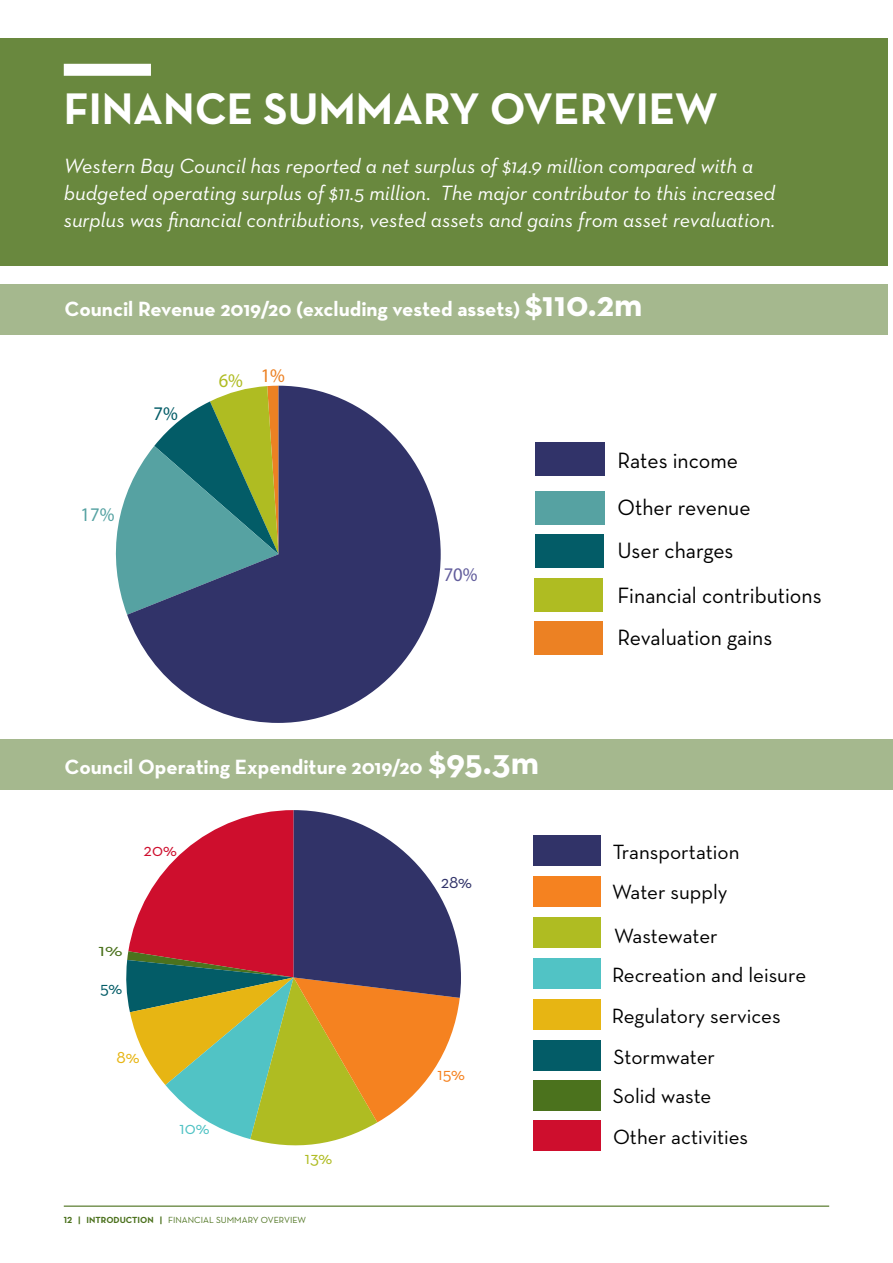
<style>
.page{position:relative;width:893px;height:1263px;background:#fff}
.page>*{position:absolute;margin:0;border:0;box-sizing:border-box;transform-origin:0 0}
.t1{font:700 45px "Neutraface Text";color:#fff}
.t2{font:22.65px/47.2px "Neutraface Text";color:#000;scale:.96 1}
.t3{font:italic 21px/27px "Neutraface Text";color:#fff}
.t4{font:21px "Neutraface Text";color:#000}
.t5{font:700 21px "Neutraface Text";color:#fff}
.t6{font:19.35px "Myriad Pro";color:#625d9c;scale:.96 1}
.t7{font:19.35px "Myriad Pro";color:#56a2a2;scale:.96 1}
.t8{font:19.35px "Myriad Pro";color:#035c67;scale:.96 1}
.t9{font:19.35px "Myriad Pro";color:#afbc22;scale:.96 1}
.t10{font:19.35px "Myriad Pro";color:#ec8123;scale:.96 1}
.t11{font:18px "Neutraface Text";color:#313369}
.t12{font:18px "Neutraface Text";color:#f58220}
.t13{font:18px "Neutraface Text";color:#afbc22}
.t14{font:18px "Neutraface Text";color:#51c3c5}
.t15{font:18px "Neutraface Text";color:#ce0e2d}
.t16{font:18px "Neutraface Text";color:#e7b513}
.t17{font:18px "Neutraface Text";color:#035c67}
.t18{font:18px "Neutraface Text";color:#4b721d;scale:1.27 1}
.t19{font:9px "Neutraface Text";color:#4b711d}
.s1{font-size:36px}
.s2{font-weight:700}
</style>
<div class="page">
<hr style="left:64px;top:1205px;width:765px;height:2px;background:#4b711d">
<div style="left:0;top:739px;width:893px;height:51px;background:#a5b88e"></div>
<div style="left:0;top:38px;width:888px;height:227px;background:#69883e"></div>
<div style="left:64px;top:64px;width:87px;height:12px;background:#fff"></div>
<div style="left:0;top:284px;width:888px;height:51px;background:#a5b88e"></div>
<svg style="left:115px;top:493px;width:12px;height:121px"></svg>
<svg style="left:127px;top:386px;width:314px;height:337px;fill:#313369"></svg>
<div style="left:536px;top:443px;width:69px;height:33px;background:#313369"></div>
<div style="left:536px;top:535px;width:68px;height:33px;background:#035c67"></div>
<div style="left:535px;top:621px;width:68px;height:33px;background:#ec8123"></div>
<div style="left:536px;top:491px;width:69px;height:33px;background:#56a2a2"></div>
<div style="left:535px;top:579px;width:68px;height:33px;background:#afbc22"></div>
<svg style="left:126px;top:810px;width:335px;height:336px"></svg>
<div style="left:533px;top:835px;width:68px;height:31px;background:#313368"></div>
<div style="left:533px;top:876px;width:68px;height:30px;background:#f58220"></div>
<div style="left:533px;top:917px;width:68px;height:31px;background:#afbc22"></div>
<div style="left:533px;top:1040px;width:68px;height:31px;background:#035c67"></div>
<div style="left:533px;top:1080px;width:68px;height:31px;background:#4b721d"></div>
<div style="left:533px;top:958px;width:68px;height:31px;background:#51c3c5"></div>
<div style="left:533px;top:999px;width:68px;height:30px;background:#e7b513"></div>
<div style="left:533px;top:1120px;width:68px;height:31px;background:#ce0e2d"></div>
<h1 class="t1" style="left:64px;top:80px;width:656px">FINANCE SUMMARY OVERVIEW</h1>
<p class="t3" style="left:64px;top:152px;width:713px">Western Bay Council has reported a net surplus of $14.9 million compared with a budgeted operating surplus of $11.5 million. The major contributor to this increased surplus was financial contributions, vested assets and gains from asset revaluation.</p>
<p class="t5" style="left:65px;top:295px;width:580px">Council Revenue 2019/20 (excluding vested assets) <span class="s1">$110.2m</span></p>
<p class="t7" style="left:81px;top:502px;width:37px">17%</p>
<p class="t8" style="left:154px;top:401px;width:27px">7%</p>
<p class="t9" style="left:219px;top:369px;width:27px">6%</p>
<p class="t10" style="left:261px;top:364px;width:27px">1%</p>
<p class="t6" style="left:444px;top:562px;width:37px">70%</p>
<p class="t5" style="left:65px;top:754px;width:476px">Council Operating Expenditure 2019/20 <span class="s1">$95.3m</span></p>
<p class="t15" style="left:144px;top:839px;width:35px">20%</p>
<p class="t18" style="left:99px;top:938px;width:20px">1%</p>
<p class="t17" style="left:100px;top:976px;width:24px">5%</p>
<p class="t16" style="left:117px;top:1046px;width:24px">8%</p>
<p class="t14" style="left:180px;top:1116px;width:31px">10%</p>
<p class="t13" style="left:305px;top:1146px;width:29px">13%</p>
<p class="t19" style="left:64px;top:1214px;width:244px"><span class="s2">12 | INTRODUCTION |</span> FINANCIAL SUMMARY OVERVIEW</p>
<p class="t11" style="left:441px;top:870px;width:33px">28%</p>
<p class="t12" style="left:438px;top:1063px;width:29px">15%</p>
<p class="t2" style="left:617px;top:436px;width:140px">Rates income<br>Other revenue</p>
<p class="t2" style="left:617px;top:526px;width:122px">User charges</p>
<p class="t2" style="left:617px;top:571px;width:214px">Financial contributions</p>
<p class="t2" style="left:617px;top:613px;width:163px">Revaluation gains</p>
<p class="t4" style="left:613px;top:839px;width:128px">Transportation</p>
<p class="t4" style="left:612px;top:878px;width:117px">Water supply</p>
<p class="t4" style="left:614px;top:922px;width:105px">Wastewater</p>
<p class="t4" style="left:612px;top:961px;width:196px">Recreation and leisure</p>
<p class="t4" style="left:612px;top:1002px;width:170px">Regulatory services</p>
<p class="t4" style="left:613px;top:1044px;width:103px">Stormwater</p>
<p class="t4" style="left:613px;top:1083px;width:100px">Solid waste</p>
<p class="t4" style="left:613px;top:1123px;width:137px">Other activities</p>
</div>
